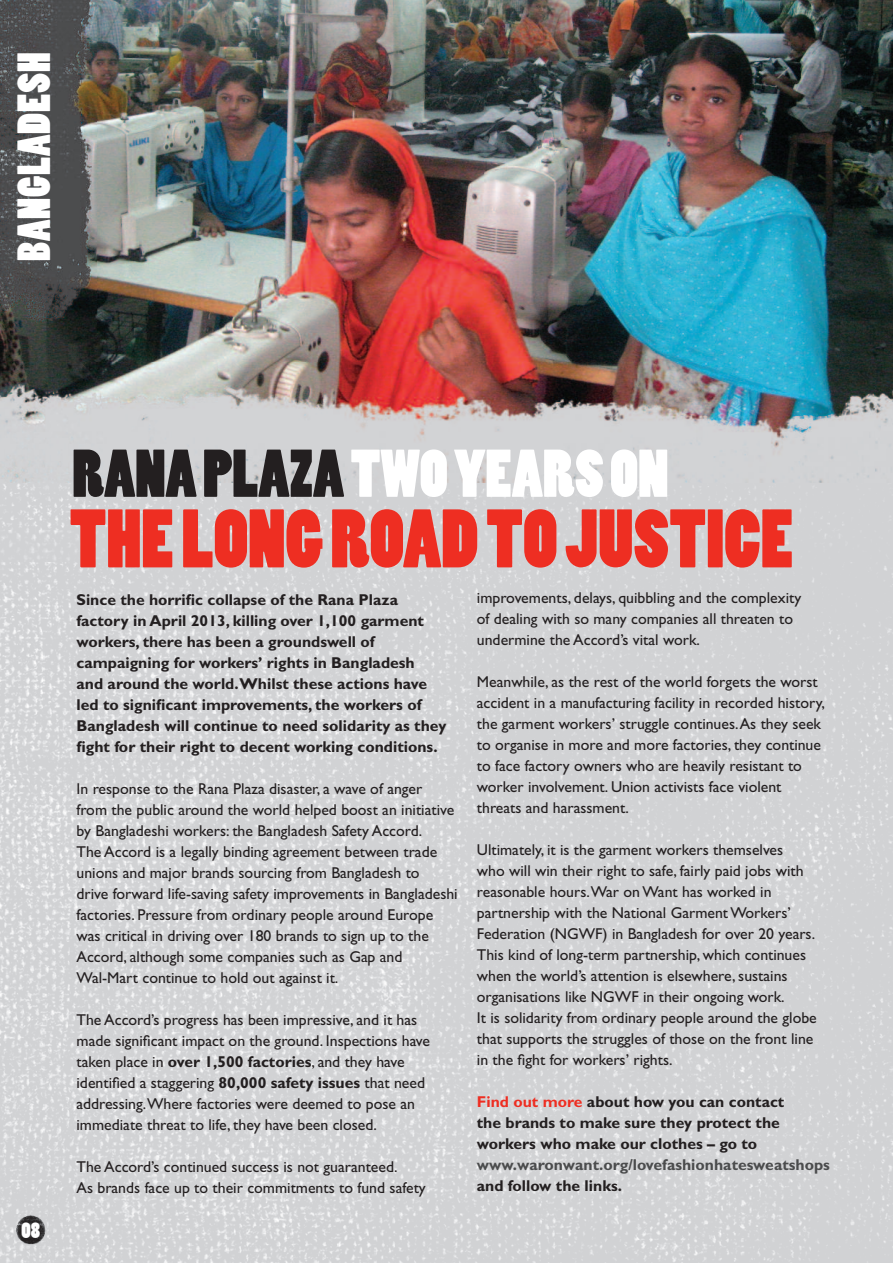
<style>
.page{position:relative;width:893px;height:1263px;background:#fff}
.page>*{position:absolute;margin:0;border:0;box-sizing:border-box;transform-origin:0 0}
.t1{font:77.4px "Poplar Std";color:#ee2e22}
.t2{font:63px "Poplar Std";color:#fff}
.t3{font:43.5px "Poplar Std";letter-spacing:.02em;color:#fff}
.t4{font:21px "Poplar Std";color:#fff}
.t5{font:15.75px/21px "Gill Sans Std";color:#231f20}
.t6{font:700 15.75px/21px "Gill Sans Std";color:#231f20}
.t7{font:700 15.75px "Gill Sans Std";color:#4b4c4d}
.s1{color:#231f20}
.s2{font-weight:700}
.s3{color:#ee2e22}
</style>
<div class="page">
<img style="left:0;top:0;width:893px;height:1263px">
<img style="left:0;top:0;width:96px;height:338px">
<img style="left:0;top:362px;width:893px;height:120px">
<div style="left:0;top:530px;width:893px;height:31px;background:#d1d2d4"></div>
<img style="left:15px;top:1214px;width:31px;height:33px">
<h3 class="t3" style="left:17px;top:261px;width:210px;rotate:-90deg">BANGLADESH</h3>
<h3 class="t4" style="left:21px;top:1221px;width:20px">08</h3>
<h2 class="t2" style="left:72px;top:449px;width:598px"><span class="s1">RANAPLAzA</span>TWOYEARSON</h2>
<h1 class="t1" style="left:69px;top:508px;width:725px">THELONGROADTOJUSTICE</h1>
<p class="t6" style="left:77px;top:591px;width:371px">Since the horrific collapse of the Rana Plaza factory in April 2013, killing over 1,100 garment workers, there has been a groundswell of campaigning for workers’ rights in Bangladesh<br>and around the world.Whilst these actions have led to significant improvements, the workers of Bangladesh will continue to need solidarity as they fight for their right to decent working conditions.</p>
<p class="t5" style="left:77px;top:780px;width:383px">In response to the Rana Plaza disaster, a wave of anger<br>from the public around the world helped boost an initiative by Bangladeshi workers: the Bangladesh Safety Accord.<br>The Accord is a legally binding agreement between trade unions and major brands sourcing from Bangladesh to<br>drive forward life-saving safety improvements in Bangladeshi factories. Pressure from ordinary people around Europe was critical in driving over 180 brands to sign up to the Accord, although some companies such as Gap and Wal-Mart continue to hold out against it.</p>
<p class="t5" style="left:77px;top:1011px;width:355px">The Accord’s progress has been impressive, and it has made significant impact on the ground. Inspections have taken place in <span class="s2">over 1,500 factories</span>, and they have identified a staggering <span class="s2">80,000 safety issues</span> that need addressing.Where factories were deemed to pose an immediate threat to life, they have been closed.</p>
<p class="t5" style="left:77px;top:1158px;width:351px">The Accord’s continued success is not guaranteed.<br>As brands face up to their commitments to fund safety</p>
<p class="t5" style="left:477px;top:588px;width:326px">improvements, delays, quibbling and the complexity of dealing with so many companies all threaten to undermine the Accord’s vital work.</p>
<p class="t5" style="left:477px;top:672px;width:349px">Meanwhile, as the rest of the world forgets the worst accident in a manufacturing facility in recorded history, the garment workers’ struggle continues.As they seek to organise in more and more factories, they continue to face factory owners who are heavily resistant to worker involvement. Union activists face violent threats and harassment.</p>
<p class="t5" style="left:477px;top:840px;width:341px">Ultimately, it is the garment workers themselves<br>who will win their right to safe, fairly paid jobs with reasonable hours.War onWant has worked in partnership with the National GarmentWorkers’ Federation (NGWF) in Bangladesh for over 20 years.<br>This kind of long-term partnership, which continues when the world’s attention is elsewhere, sustains organisations like NGWF in their ongoing work.<br>It is solidarity from ordinary people around the globe that supports the struggles of those on the front line in the fight for workers’ rights.</p>
<p class="t6" style="left:477px;top:1092px;width:309px"><span class="s3">Find out more</span> about how you can contact the brands to make sure they protect the workers who make our clothes – go to</p>
<p class="t7" style="left:477px;top:1159px;width:355px">www.waronwant.org/lovefashionhatesweatshops</p>
<p class="t6" style="left:477px;top:1176px;width:147px">and follow the links.</p>
</div>
